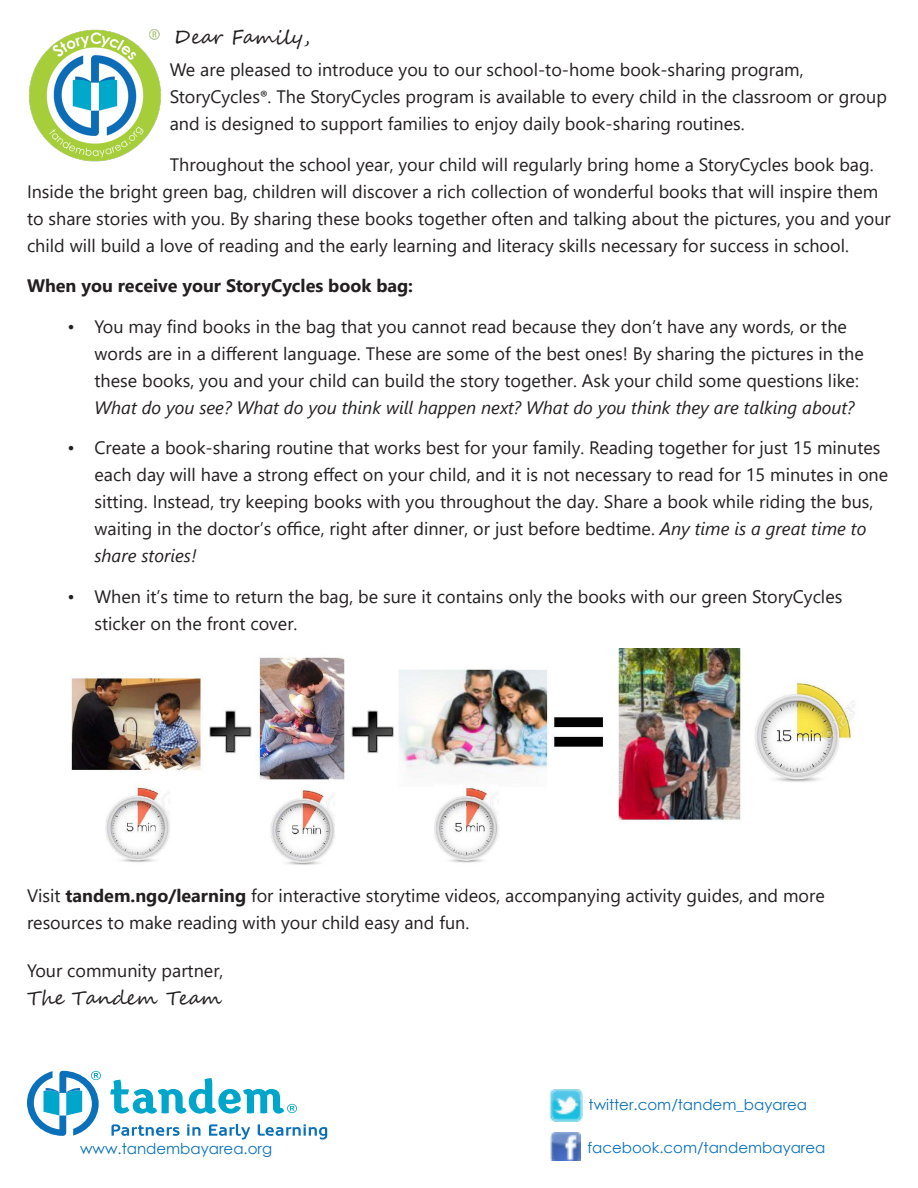
<style>
.page{position:relative;width:918px;height:1188px;background:#fff}
.page>*{position:absolute;margin:0;border:0;box-sizing:border-box;transform-origin:0 0}
.t1{font:19.5px "Segoe Script";color:#231f20}
.t2{font:18px/27px "Segoe UI";color:#231f20}
.t3{font:700 18px "Segoe UI";color:#231f20}
.t4{font:15px "Century Gothic";color:#0970b9}
.s1{font-family:"Myriad Pro"}
.s2{font-style:italic}
.s3{font-weight:700}
</style>
<div class="page">
<img style="left:29px;top:29px;width:132px;height:133px">
<img style="left:71px;top:649px;width:784px;height:216px">
<svg style="left:111px;top:1124px;width:69px;height:12px"></svg>
<svg style="left:187px;top:1124px;width:13px;height:12px"></svg>
<svg style="left:209px;top:1124px;width:41px;height:16px"></svg>
<svg style="left:258px;top:1124px;width:69px;height:16px"></svg>
<svg style="left:27px;top:1071px;width:74px;height:65px"></svg>
<svg style="left:110px;top:1078px;width:187px;height:36px"></svg>
<img style="left:551px;top:1132px;width:30px;height:29px">
<img style="left:549px;top:1090px;width:33px;height:31px">
<p class="t1" style="left:174px;top:21px;width:138px">Dear Family,</p>
<p class="t2" style="left:170px;top:55px;width:719px">We are pleased to introduce you to our school-to-home book-sharing program,<br>StoryCycles<span class="s1">®</span>. The StoryCycles program is available to every child in the classroom or group and is designed to support families to enjoy daily book-sharing routines.</p>
<p class="t2" style="left:27px;top:149px;width:865px;text-indent:143px">Throughout the school year, your child will regularly bring home a StoryCycles book bag.<br>Inside the bright green bag, children will discover a rich collection of wonderful books that will inspire them to share stories with you. By sharing these books together often and talking about the pictures, you and your child will build a love of reading and the early learning and literacy skills necessary for success in school.</p>
<p class="t3" style="left:27px;top:269px;width:388px">When you receive your StoryCycles book bag:</p>
<p class="t2" style="left:94px;top:311px;width:771px;text-indent:-27px">• You may find books in the bag that you cannot read because they don’t have any words, or the words are in a different language. These are some of the best ones! By sharing the pictures in the these books, you and your child can build the story together. Ask your child some questions like:<br><span class="s2">What do you see? What do you think will happen next? What do you think they are talking about?</span></p>
<p class="t2" style="left:94px;top:433px;width:795px;text-indent:-27px">• Create a book-sharing routine that works best for your family. Reading together for just 15 minutes each day will have a strong effect on your child, and it is not necessary to read for 15 minutes in one sitting. Instead, try keeping books with you throughout the day. Share a book while riding the bus, waiting in the doctor’s office, right after dinner, or just before bedtime. <span class="s2">Any time is a great time to share stories!</span></p>
<p class="t2" style="left:94px;top:581px;width:749px;text-indent:-27px">• When it’s time to return the bag, be sure it contains only the books with our green StoryCycles sticker on the front cover.</p>
<p class="t2" style="left:27px;top:880px;width:799px">Visit <span class="s3">tandem.ngo/learning</span> for interactive storytime videos, accompanying activity guides, and more resources to make reading with your child easy and fun.</p>
<p class="t2" style="left:27px;top:956px;width:198px">Your community partner,</p>
<p class="t1" style="left:27px;top:982px;width:197px">The Tandem Team</p>
<p class="t4" style="left:589px;top:1095px;width:220px">twitter.com/tandem_bayarea</p>
<p class="t4" style="left:80px;top:1138px;width:193px">www.tandembayarea.org</p>
<p class="t4" style="left:588px;top:1137px;width:239px">facebook.com/tandembayarea</p>
</div>
